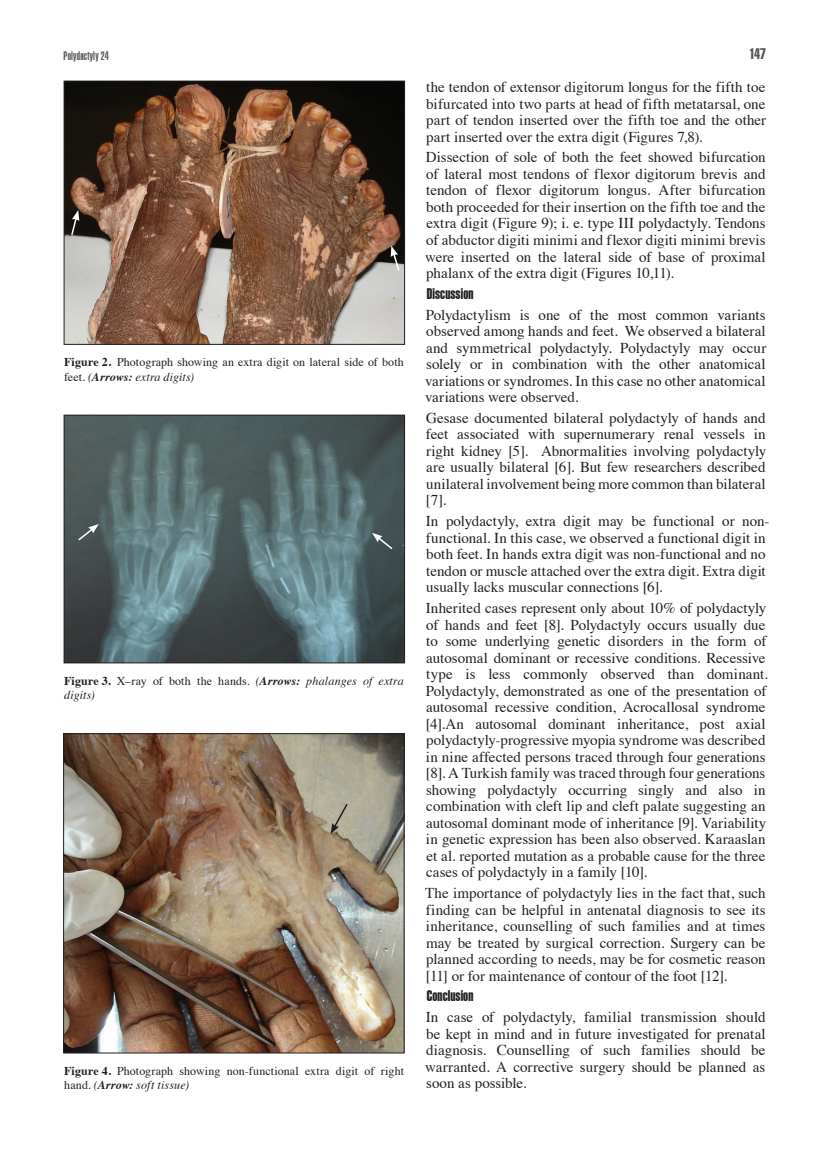
<style>
.page{position:relative;width:830px;height:1149px;background:#fff}
.page>*{position:absolute;margin:0;border:0;box-sizing:border-box;transform-origin:0 0}
.Text_Block{font:15px/16.5px "Times";color:#231f20;text-align:justify}
.Text_Block-2{font:15px "Helvetica Compressed Extra";letter-spacing:.005em;color:#231f20}
.t1{font:15px "Helvetica Compressed Extra";color:#57585a}
.t2{font:12px/14.4px "Times";letter-spacing:.005em;color:#231f20}
.t3{font:italic 12px/14.4px "Times";letter-spacing:.01em;color:#231f20}
.t4{font:12px "Helvetica Compressed Ultra";letter-spacing:.02em;color:#57585a}
.s1{font-weight:700}
.s2{font-style:italic}
.s3{font-weight:700;font-style:italic}
.s4{font-weight:700;font-style:normal}
.s5{font-style:normal}
</style>
<div class="page">
<img style="left:66px;top:83px;width:336px;height:259px">
<div style="left:64px;top:81px;width:340px;height:263px;border:1px solid #231f20"></div>
<svg style="left:70px;top:210px;width:9px;height:26px"></svg>
<svg style="left:390px;top:246px;width:10px;height:26px"></svg>
<img style="left:66px;top:417px;width:336px;height:244px">
<div style="left:64px;top:415px;width:340px;height:248px;border:1px solid #231f20"></div>
<svg style="left:77px;top:524px;width:22px;height:18px"></svg>
<svg style="left:372px;top:532px;width:22px;height:18px"></svg>
<img style="left:65px;top:735px;width:337px;height:315px">
<div style="left:63px;top:733px;width:341px;height:319px;border:1px solid #231f20"></div>
<svg style="left:330px;top:802px;width:19px;height:31px"></svg>
<p class="t4" style="left:64px;top:48px;width:47px">Polydactyly 24</p>
<p class="t1" style="left:749px;top:44px;width:18px">147</p>
<p class="Text_Block" style="left:426px;top:77px;width:341px">the tendon of extensor digitorum longus for the fifth toe bifurcated into two parts at head of fifth metatarsal, one part of tendon inserted over the fifth toe and the other part inserted over the extra digit (Figures 7,8).</p>
<p class="Text_Block" style="left:425px;top:148px;width:342px">Dissection of sole of both the feet showed bifurcation of lateral most tendons of flexor digitorum brevis and tendon of flexor digitorum longus. After bifurcation both proceeded for their insertion on the fifth toe and the extra digit (Figure 9); i. e. type III polydactyly. Tendons of abductor digiti minimi and flexor digiti minimi brevis were inserted on the lateral side of base of proximal phalanx of the extra digit (Figures 10,11).</p>
<p class="Text_Block-2" style="left:426px;top:284px;width:48px">Discussion</p>
<p class="Text_Block" style="left:425px;top:305px;width:342px">Polydactylism is one of the most common variants observed among hands and feet. We observed a bilateral and symmetrical polydactyly. Polydactyly may occur solely or in combination with the other anatomical variations or syndromes. In this case no other anatomical variations were observed.</p>
<p class="Text_Block" style="left:425px;top:408px;width:342px">Gesase documented bilateral polydactyly of hands and feet associated with supernumerary renal vessels in right kidney [5]. Abnormalities involving polydactyly are usually bilateral [6]. But few researchers described unilateral involvement being more common than bilateral [7].</p>
<p class="Text_Block" style="left:425px;top:511px;width:345px;text-align:left">In polydactyly, extra digit may be functional or non&shy;functional. In this case, we observed a functional digit in both feet. In hands extra digit was non-functional and no tendon or muscle attached over the extra digit. Extra digit usually lacks muscular connections [6].</p>
<p class="Text_Block" style="left:425px;top:598px;width:343px;text-align:left">Inherited cases represent only about 10% of polydactyly of hands and feet [8]. Polydactyly occurs usually due to some underlying genetic disorders in the form of autosomal dominant or recessive conditions. Recessive type is less commonly observed than dominant.<br>Polydactyly, demonstrated as one of the presentation of autosomal recessive condition, Acrocallosal syndrome [4].An autosomal dominant inheritance, post axial polydactyly-progressive myopia syndrome was described in nine affected persons traced through four generations [8]. A Turkish family was traced through four generations showing polydactyly occurring singly and also in combination with cleft lip and cleft palate suggesting an autosomal dominant mode of inheritance [9]. Variability in genetic expression has been also observed. Karaaslan et al. reported mutation as a probable cause for the three cases of polydactyly in a family [10].</p>
<p class="Text_Block" style="left:425px;top:883px;width:342px">The importance of polydactyly lies in the fact that, such finding can be helpful in antenatal diagnosis to see its inheritance, counselling of such families and at times may be treated by surgical correction. Surgery can be planned according to needs, may be for cosmetic reason [11] or for maintenance of contour of the foot [12].</p>
<p class="Text_Block-2" style="left:426px;top:986px;width:48px">Conclusion</p>
<p class="Text_Block" style="left:425px;top:1007px;width:342px">In case of polydactyly, familial transmission should be kept in mind and in future investigated for prenatal diagnosis. Counselling of such families should be warranted. A corrective surgery should be planned as soon as possible.</p>
<p class="t2" style="left:64px;top:354px;width:341px"><span class="s1">Figure 2.</span> Photograph showing an extra digit on lateral side of both feet. <span class="s2">(</span><span class="s3">Arrows:</span> <span class="s2">extra digits)</span></p>
<p class="t3" style="left:64px;top:672px;width:341px"><span class="s4">Figure 3.</span> <span class="s5">X–ray of both the hands.</span> (<span class="s1">Arrows:</span> phalanges of extra digits)</p>
<p class="t2" style="left:64px;top:1062px;width:341px"><span class="s1">Figure 4.</span> Photograph showing non-functional extra digit of right hand. <span class="s2">(</span><span class="s3">Arrow:</span> <span class="s2">soft tissue)</span></p>
</div>
